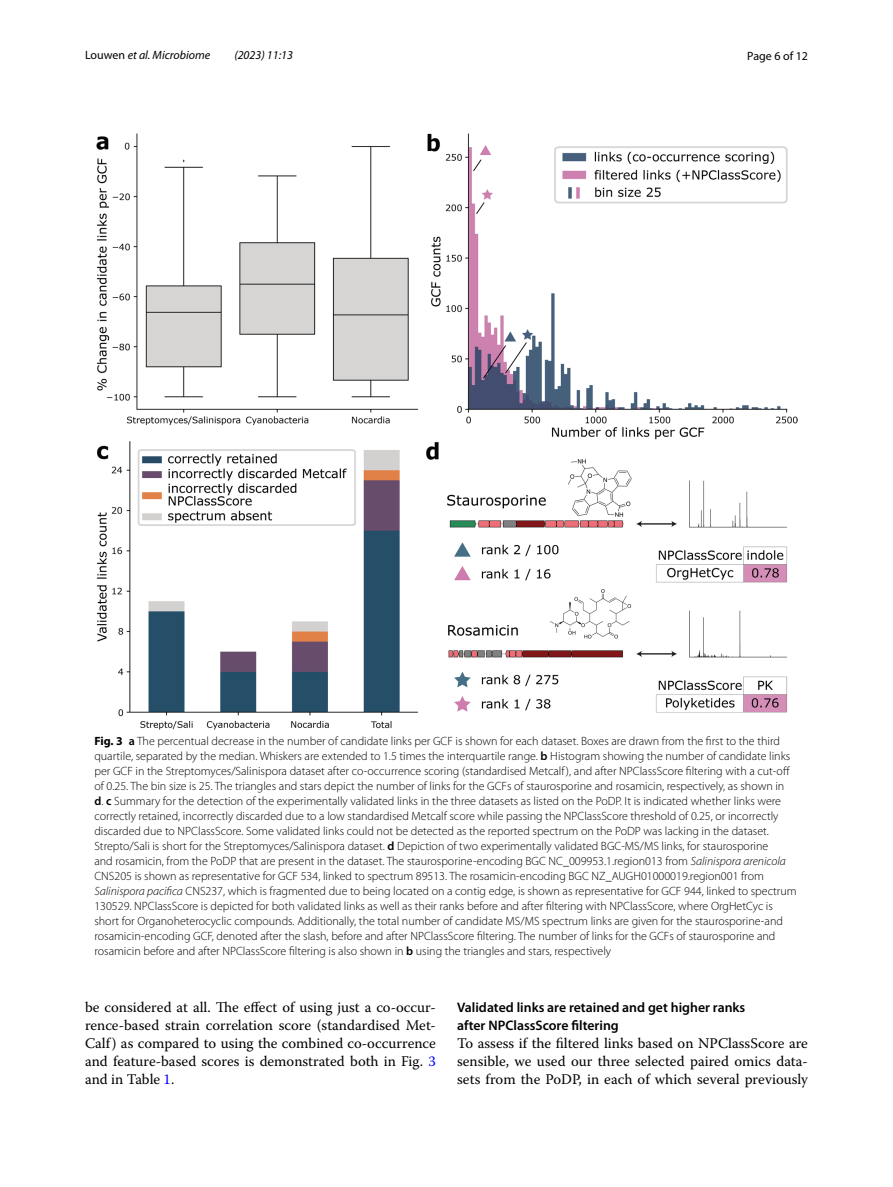
<style>
.page{position:relative;width:893px;height:1187px;background:#fff}
.page>*{position:absolute;margin:0;border:0;box-sizing:border-box;transform-origin:0 0}
.t1{font:14.7px/18px "Warnock Pro";color:#000;text-align:justify}
.t2{font:600 13.8px/18px "Myriad Pro";color:#000}
.t3{font:300 12px/15px "Myriad Pro";color:#000}
.t4{font:italic 12px "Myriad Pro";color:#000}
.t5{font:12px "Myriad Pro";color:#000}
.s1{font-style:normal}
.s2{font-weight:700}
.s3{font-weight:600}
.s4{font-style:italic}
.s5{color:#00f}
</style>
<div class="page">
<img style="left:97px;top:133px;width:700px;height:596px">
<p class="t4" style="left:85px;top:48px;width:127px"><span class="s1">Louwen</span> et al. Microbiome</p>
<p class="t4" style="left:234px;top:48px;width:60px">(2023) 11:13</p>
<p class="t5" style="left:747px;top:48px;width:62px">Page 6 of 12</p>
<p class="t3" style="left:94px;top:733px;width:704px"><span class="s2">Fig. 3</span> <span class="s3">a</span> The percentual decrease in the number of candidate links per GCF is shown for each dataset. Boxes are drawn from the first to the third quartile, separated by the median. Whiskers are extended to 1.5 times the interquartile range. <span class="s3">b</span> Histogram showing the number of candidate links per GCF in the Streptomyces/Salinispora dataset after co-occurrence scoring (standardised Metcalf ), and after NPClassScore filtering with a cut-off of 0.25. The bin size is 25. The triangles and stars depict the number of links for the GCFs of staurosporine and rosamicin, respectively, as shown in<br><span class="s3">d</span>. <span class="s3">c</span> Summary for the detection of the experimentally validated links in the three datasets as listed on the PoDP. It is indicated whether links were correctly retained, incorrectly discarded due to a low standardised Metcalf score while passing the NPClassScore threshold of 0.25, or incorrectly discarded due to NPClassScore. Some validated links could not be detected as the reported spectrum on the PoDP was lacking in the dataset.<br>Strepto/Sali is short for the Streptomyces/Salinispora dataset. <span class="s3">d</span> Depiction of two experimentally validated BGC-MS/MS links, for staurosporine<br>and rosamicin, from the PoDP that are present in the dataset. The staurosporine-encoding BGC NC_009953.1.region013 from <span class="s4">Salinispora arenicola </span>CNS205 is shown as representative for GCF 534, linked to spectrum 89513. The rosamicin-encoding BGC NZ_AUGH01000019.region001 from <span class="s4">Salinispora pacifica</span> CNS237, which is fragmented due to being located on a contig edge, is shown as representative for GCF 944, linked to spectrum 130529. NPClassScore is depicted for both validated links as well as their ranks before and after filtering with NPClassScore, where OrgHetCyc is short for Organoheterocyclic compounds. Additionally, the total number of candidate MS/MS spectrum links are given for the staurosporine-and rosamicin-encoding GCF, denoted after the slash, before and after NPClassScore filtering. The number of links for the GCFs of staurosporine and rosamicin before and after NPClassScore filtering is also shown in <span class="s3">b</span> using the triangles and stars, respectively</p>
<p class="t1" style="left:85px;top:997px;width:352px">be considered at all. The effect of using just a co-occur&shy;rence-based strain correlation score (standardised Met-Calf) as compared to using the combined co-occurrence and feature-based scores is demonstrated both in Fig. <span class="s5">3 </span>and in Table <span class="s5">1</span>.</p>
<p class="t2" style="left:457px;top:997px;width:290px">Validated links are retained and get higher ranks after NPClassScore filtering</p>
<p class="t1" style="left:457px;top:1033px;width:352px">To assess if the filtered links based on NPClassScore are sensible, we used our three selected paired omics data&shy;sets from the PoDP, in each of which several previously</p>
</div>
